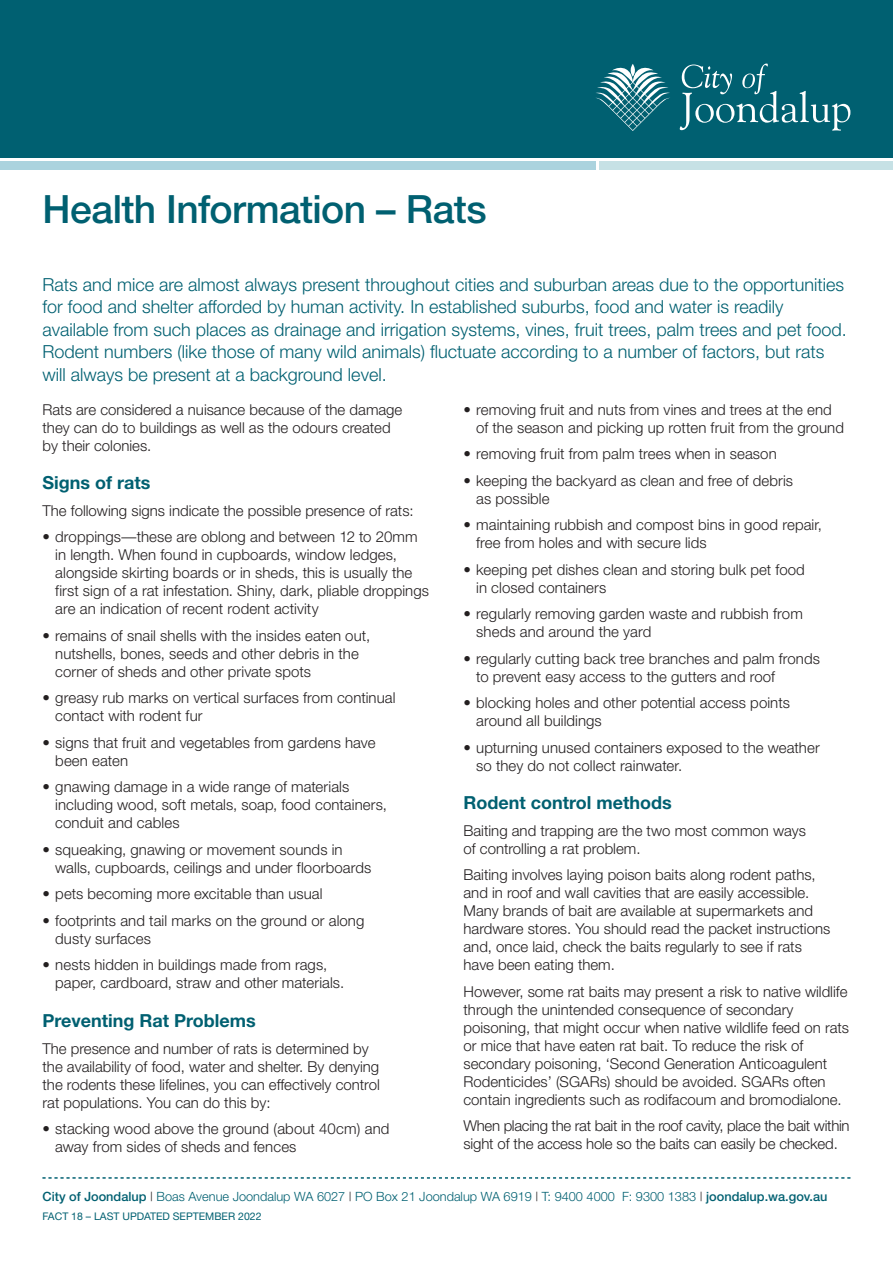
<style>
.page{position:relative;width:893px;height:1263px;background:#fff}
.page>*{position:absolute;margin:0;border:0;box-sizing:border-box;transform-origin:0 0}
.t1{font:500 39px "Helvetica Neue";letter-spacing:-.015em;color:#006071}
.t2{font:300 18px/22.5px "Helvetica Neue";color:#006071}
.t3{font:700 18px "Helvetica Neue";color:#006071}
.t4{font:300 15px/18px "Helvetica Neue";color:#231f20}
.t5{font:300 15px/18px "Helvetica Neue";letter-spacing:-.02em;color:#231f20}
.t6{font:300 12.75px "Helvetica Neue";color:#006071}
.t7{font:10.5px "Helvetica Neue";color:#006071}
.s1{font-weight:500}
.s2{color:#231f20}
</style>
<div class="page">
<div style="left:0;top:0;width:893px;height:157px;background:#006071"></div>
<svg style="left:596px;top:64px;width:254px;height:67px"></svg>
<div style="left:0;top:162px;width:595px;height:8px;background:#abd3de"></div>
<div style="left:600px;top:162px;width:293px;height:8px;background:#c6e1e5"></div>
<svg style="left:43px;top:1177px;width:807px;height:1px"></svg>
<h1 class="t1" style="left:43px;top:186px;width:446px">Health Information – Rats</h1>
<p class="t2" style="left:43px;top:272px;width:806px">Rats and mice are almost always present throughout cities and suburban areas due to the opportunities for food and shelter afforded by human activity. In established suburbs, food and water is readily available from such places as drainage and irrigation systems, vines, fruit trees, palm trees and pet food.<br>Rodent numbers (like those of many wild animals) fluctuate according to a number of factors, but rats will always be present at a background level.</p>
<p class="t4" style="left:43px;top:400px;width:361px">Rats are considered a nuisance because of the damage they can do to buildings as well as the odours created by their colonies.</p>
<p class="t3" style="left:43px;top:472px;width:109px">Signs of rats</p>
<p class="t4" style="left:43px;top:501px;width:373px">The following signs indicate the possible presence of rats:</p>
<p class="t4" style="left:55px;top:528px;width:375px;text-indent:-13px">• droppings—these are oblong and between 12 to 20mm in length. When found in cupboards, window ledges, alongside skirting boards or in sheds, this is usually the first sign of a rat infestation. Shiny, dark, pliable droppings are an indication of recent rodent activity</p>
<p class="t4" style="left:55px;top:626px;width:316px;text-indent:-13px">• remains of snail shells with the insides eaten out, nutshells, bones, seeds and other debris in the corner of sheds and other private spots</p>
<p class="t4" style="left:55px;top:689px;width:342px;text-indent:-13px">• greasy rub marks on vertical surfaces from continual contact with rodent fur</p>
<p class="t4" style="left:55px;top:733px;width:322px;text-indent:-13px">• signs that fruit and vegetables from gardens have been eaten</p>
<p class="t4" style="left:55px;top:778px;width:333px;text-indent:-13px">• gnawing damage in a wide range of materials including wood, soft metals, soap, food containers, conduit and cables</p>
<p class="t4" style="left:55px;top:840px;width:317px;text-indent:-13px">• squeaking, gnawing or movement sounds in walls, cupboards, ceilings and under floorboards</p>
<p class="t4" style="left:43px;top:885px;width:282px">• pets becoming more excitable than usual</p>
<p class="t4" style="left:55px;top:911px;width:311px;text-indent:-13px">• footprints and tail marks on the ground or along dusty surfaces</p>
<p class="t4" style="left:55px;top:956px;width:290px;text-indent:-13px">• nests hidden in buildings made from rags, paper, cardboard, straw and other materials.</p>
<p class="t3" style="left:43px;top:1009px;width:215px">Preventing Rat Problems</p>
<p class="t4" style="left:43px;top:1039px;width:339px">The presence and number of rats is determined by the availability of food, water and shelter. By denying the rodents these lifelines, you can effectively control rat populations. You can do this by:</p>
<p class="t4" style="left:55px;top:1119px;width:336px;text-indent:-13px">• stacking wood above the ground (about 40cm) and away from sides of sheds and fences</p>
<p class="t4" style="left:476px;top:400px;width:369px;text-indent:-13px">• removing fruit and nuts from vines and trees at the end of the season and picking up rotten fruit from the ground</p>
<p class="t4" style="left:463px;top:444px;width:315px">• removing fruit from palm trees when in season</p>
<p class="t4" style="left:476px;top:471px;width:318px;text-indent:-13px">• keeping the backyard as clean and free of debris as possible</p>
<p class="t4" style="left:476px;top:515px;width:347px;text-indent:-13px">• maintaining rubbish and compost bins in good repair, free from holes and with secure lids</p>
<p class="t4" style="left:476px;top:560px;width:330px;text-indent:-13px">• keeping pet dishes clean and storing bulk pet food in closed containers</p>
<p class="t4" style="left:476px;top:605px;width:328px;text-indent:-13px">• regularly removing garden waste and rubbish from sheds and around the yard</p>
<p class="t4" style="left:476px;top:649px;width:345px;text-indent:-13px">• regularly cutting back tree branches and palm fronds to prevent easy access to the gutters and roof</p>
<p class="t4" style="left:476px;top:694px;width:315px;text-indent:-13px">• blocking holes and other potential access points around all buildings</p>
<p class="t4" style="left:476px;top:738px;width:345px;text-indent:-13px">• upturning unused containers exposed to the weather so they do not collect rainwater.</p>
<p class="t3" style="left:463px;top:792px;width:210px">Rodent control methods</p>
<p class="t4" style="left:463px;top:821px;width:344px">Baiting and trapping are the two most common ways of controlling a rat problem.</p>
<p class="t4" style="left:463px;top:866px;width:368px">Baiting involves laying poison baits along rodent paths, and in roof and wall cavities that are easily accessible.<br>Many brands of bait are available at supermarkets and hardware stores. You should read the packet instructions and, once laid, check the baits regularly to see if rats have been eating them.</p>
<p class="t4" style="left:463px;top:982px;width:387px">However, some rat baits may present a risk to native wildlife through the unintended consequence of secondary poisoning, that might occur when native wildlife feed on rats or mice that have eaten rat bait. To reduce the risk of secondary poisoning, ‘Second Generation Anticoagulent Rodenticides’ (SGARs) should be avoided. SGARs often contain ingredients such as rodifacoum and bromodialone.</p>
<p class="t5" style="left:463px;top:1117px;width:388px">When placing the rat bait in the roof cavity, place the bait within sight of the access hole so the baits can easily be checked.</p>
<p class="t6" style="left:43px;top:1188px;width:786px"><span class="s1">City of Joondalup</span> <span class="s2">|</span> Boas Avenue Joondalup WA 6027 <span class="s2">|</span> PO Box 21 Joondalup WA 6919 <span class="s2">|</span> T: 9400 4000 F: 9300 1383 <span class="s2">|</span> <span class="s1">joondalup.wa.gov.au</span></p>
<p class="t7" style="left:43px;top:1210px;width:220px">FACT 18 – LAST UPDATED SEPTEMBER 2022</p>
</div>
